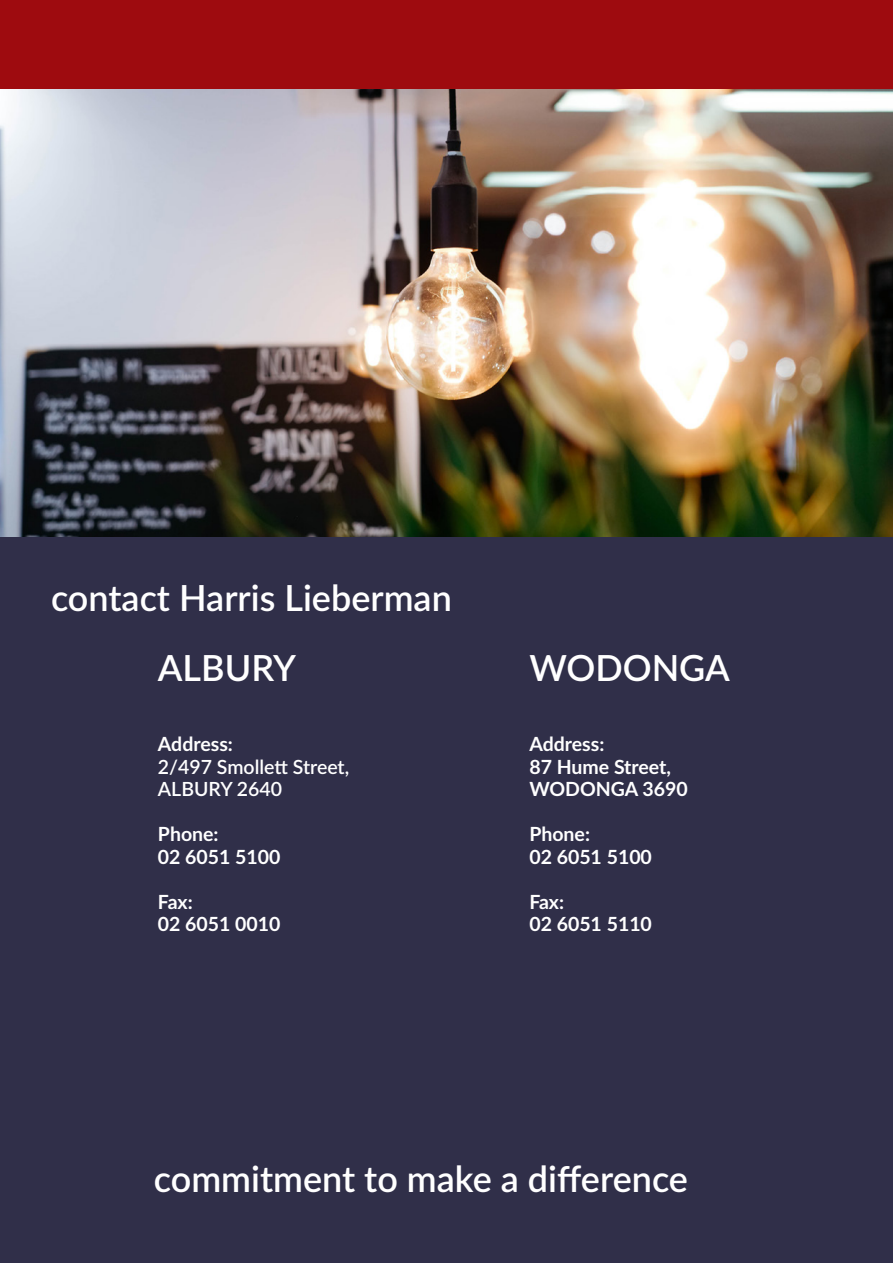
<style>
.page{position:relative;width:893px;height:1263px;background:#fff}
.page>*{position:absolute;margin:0;border:0;box-sizing:border-box;transform-origin:0 0}
.t1{font:600 36px "Lato";color:#fff}
.t2{font:700 19.5px/22.5px "Lato";color:#fff}
.t3{font:600 19.5px/22.5px "Lato";color:#fff}
</style>
<div class="page">
<img style="left:0;top:88px;width:893px;height:449px">
<div style="left:0;top:0;width:893px;height:88px;background:#9e0b0f"></div>
<div style="left:0;top:537px;width:893px;height:726px;background:#302f49"></div>
<h1 class="t1" style="left:51px;top:572px;width:402px">contact Harris Lieberman</h1>
<h1 class="t1" style="left:158px;top:641px;width:140px">ALBURY</h1>
<p class="t2" style="left:158px;top:732px;width:77px">Address:</p>
<p class="t3" style="left:158px;top:754px;width:193px">2/497 Smollett Street,<br>ALBURY 2640</p>
<p class="t2" style="left:158px;top:822px;width:124px">Phone:<br>02 6051 5100</p>
<p class="t2" style="left:158px;top:889px;width:124px">Fax:<br>02 6051 0010</p>
<h1 class="t1" style="left:529px;top:641px;width:202px">WODONGA</h1>
<p class="t2" style="left:529px;top:732px;width:160px">Address:<br>87 Hume Street,<br>WODONGA 3690</p>
<p class="t2" style="left:529px;top:822px;width:124px">Phone:<br>02 6051 5100</p>
<p class="t2" style="left:529px;top:889px;width:124px">Fax:<br>02 6051 5110</p>
<h1 class="t1" style="left:154px;top:1153px;width:536px">commitment to make a difference</h1>
</div>
